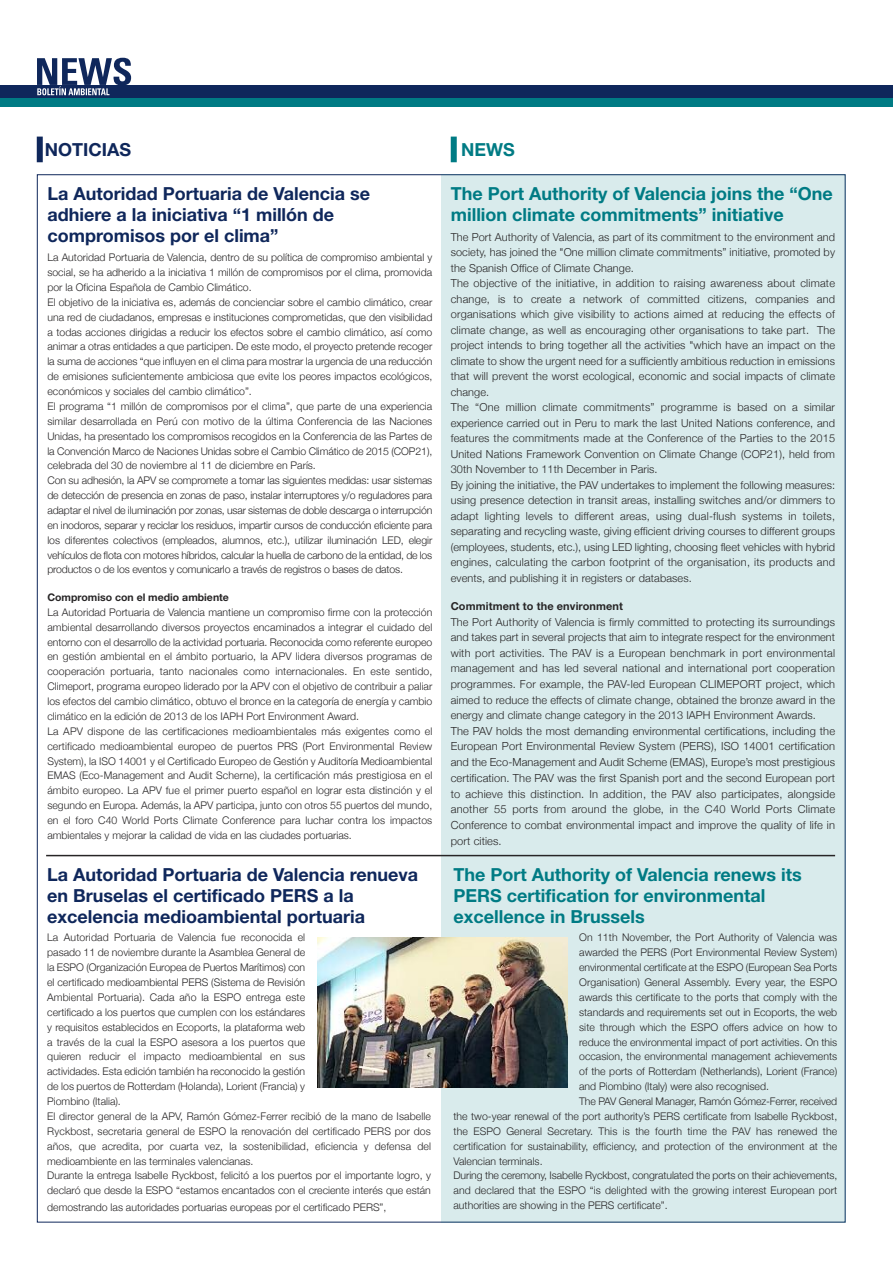
<style>
.page{position:relative;width:893px;height:1263px;background:#fff}
.page>*{position:absolute;margin:0;border:0;box-sizing:border-box;transform-origin:0 0}
.t1{font:700 18px/21px "Helvetica Neue";color:#0f275b}
.t2{font:700 18px/21px "Helvetica Neue";color:#007b84}
.t3{font:300 11.1px/15.8px "Helvetica Neue";letter-spacing:.015em;color:#272526;text-align:justify}
.t4{font:300 10.95px/15.5px "Helvetica Neue";letter-spacing:.01em;color:#272526}
.t5{font:700 10.95px "Helvetica Neue";letter-spacing:.01em;color:#272526}
.t6{font:300 10.5px/14.9px "Helvetica Neue";color:#272526}
.t7{font:700 10.5px "Helvetica Neue";color:#272526}
</style>
<div class="page">
<div style="left:0;top:85px;width:893px;height:13px;background:#0f275b"></div>
<div style="left:0;top:98px;width:893px;height:8px;background:#007b84"></div>
<svg style="left:37px;top:58px;width:94px;height:37px"></svg>
<div style="left:441px;top:174px;width:405px;height:1048px;background:#d9ebec"></div>
<div style="left:37px;top:137px;width:6px;height:25px;background:#0f275b"></div>
<div style="left:451px;top:137px;width:6px;height:25px;background:#007b84"></div>
<hr style="left:46px;top:855px;width:789px;height:1px;background:#272526">
<img style="left:317px;top:937px;width:250px;height:150px">
<h1 class="t1" style="left:45px;top:140px;width:88px">NOTICIAS</h1>
<h1 class="t2" style="left:461px;top:141px;width:55px">NEWS</h1>
<h1 class="t2" style="left:451px;top:185px;width:384px">The Port Authority of Valencia joins the “One million climate commitments” initiative</h1>
<p class="t4" style="left:451px;top:229px;width:386px">The Port Authority of Valencia, as part of its commitment to the environment and society, has joined the "One million climate commitments” initiative, promoted by the Spanish Office of Climate Change.<br>The objective of the initiative, in addition to raising awareness about climate change, is to create a network of committed citizens, companies and organisations which give visibility to actions aimed at reducing the effects of climate change, as well as encouraging other organisations to take part. The project intends to bring together all the activities "which have an impact on the climate to show the urgent need for a sufficiently ambitious reduction in emissions that will prevent the worst ecological, economic and social impacts of climate change.<br>The “One million climate commitments” programme is based on a similar experience carried out in Peru to mark the last United Nations conference, and features the commitments made at the Conference of the Parties to the 2015<br>United Nations Framework Convention on Climate Change (COP21), held from 30th November to 11th December in Paris.<br>By joining the initiative, the PAV undertakes to implement the following measures: using presence detection in transit areas, installing switches and/or dimmers to adapt lighting levels to different areas, using dual-flush systems in toilets, separating and recycling waste, giving efficient driving courses to different groups (employees, students, etc.), using LED lighting, choosing fleet vehicles with hybrid engines, calculating the carbon footprint of the organisation, its products and events, and publishing it in registers or databases.</p>
<p class="t5" style="left:451px;top:602px;width:174px">Commitment to the environment</p>
<p class="t4" style="left:451px;top:614px;width:386px;text-align:justify">The Port Authority of Valencia is firmly committed to protecting its surroundings and takes part in several projects that aim to integrate respect for the environment with port activities. The PAV is a European benchmark in port environmental management and has led several national and international port cooperation programmes. For example, the PAV-led European CLIMEPORT project, which aimed to reduce the effects of climate change, obtained the bronze award in the energy and climate change category in the 2013 IAPH Environment Awards.</p>
<p class="t3" style="left:451px;top:723px;width:386px">The PAV holds the most demanding environmental certifications, including the European Port Environmental Review System (PERS), ISO 14001 certification and the Eco-Management and Audit Scheme (EMAS), Europe’s most prestigious certification. The PAV was the first Spanish port and the second European port to achieve this distinction. In addition, the PAV also participates, alongside another 55 ports from around the globe, in the C40 World Ports Climate Conference to combat environmental impact and improve the quality of life in port cities.</p>
<h1 class="t1" style="left:47px;top:865px;width:373px">La Autoridad Portuaria de Valencia renueva en Bruselas el certificado PERS a la excelencia medioambiental portuaria</h1>
<p class="t6" style="left:47px;top:930px;width:385px">La Autoridad Portuaria de Valencia fue reconocida el<br>pasado 11 de noviembre durante la Asamblea General de<br>la ESPO (Organización Europea de Puertos Marítimos) con<br>el certificado medioambiental PERS (Sistema de Revisión<br>Ambiental Portuaria). Cada año la ESPO entrega este<br>certificado a los puertos que cumplen con los estándares<br>y requisitos establecidos en Ecoports, la plataforma web<br>a través de la cual la ESPO asesora a los puertos que<br>quieren reducir el impacto medioambiental en sus<br>actividades. Esta edición también ha reconocido la gestión<br>de los puertos de Rotterdam (Holanda), Lorient (Francia) y<br>Piombino (Italia).<br>El director general de la APV, Ramón Gómez-Ferrer recibió de la mano de Isabelle Ryckbost, secretaria general de ESPO la renovación del certificado PERS por dos años, que acredita, por cuarta vez, la sostenibilidad, eficiencia y defensa del medioambiente en las terminales valencianas.<br>Durante la entrega Isabelle Ryckbost, felicitó a los puertos por el importante logro, y declaró que desde la ESPO “estamos encantados con el creciente interés que están</p>
<p class="t6" style="left:47px;top:1199px;width:341px">demostrando las autoridades portuarias europeas por el certificado PERS”,</p>
<h1 class="t1" style="left:47px;top:185px;width:324px">La Autoridad Portuaria de Valencia se adhiere a la iniciativa “1 millón de compromisos por el clima”</h1>
<p class="t6" style="left:47px;top:250px;width:386px">La Autoridad Portuaria de Valencia, dentro de su política de compromiso ambiental y social, se ha adherido a la iniciativa 1 millón de compromisos por el clima, promovida por la Oficina Española de Cambio Climático.<br>El objetivo de la iniciativa es, además de concienciar sobre el cambio climático, crear una red de ciudadanos, empresas e instituciones comprometidas, que den visibilidad a todas acciones dirigidas a reducir los efectos sobre el cambio climático, así como animar a otras entidades a que participen. De este modo, el proyecto pretende recoger la suma de acciones “que influyen en el clima para mostrar la urgencia de una reducción de emisiones suficientemente ambiciosa que evite los peores impactos ecológicos, económicos y sociales del cambio climático”.<br>El programa “1 millón de compromisos por el clima”, que parte de una experiencia similar desarrollada en Perú con motivo de la última Conferencia de las Naciones Unidas, ha presentado los compromisos recogidos en la Conferencia de las Partes de la Convención Marco de Naciones Unidas sobre el Cambio Climático de 2015 (COP21), celebrada del 30 de noviembre al 11 de diciembre en París.<br>Con su adhesión, la APV se compromete a tomar las siguientes medidas: usar sistemas de detección de presencia en zonas de paso, instalar interruptores y/o reguladores para adaptar el nivel de iluminación por zonas, usar sistemas de doble descarga o interrupción en inodoros, separar y reciclar los residuos, impartir cursos de conducción eficiente para los diferentes colectivos (empleados, alumnos, etc.), utilizar iluminación LED, elegir vehículos de flota con motores híbridos, calcular la huella de carbono de la entidad, de los productos o de los eventos y comunicarlo a través de registros o bases de datos.</p>
<p class="t7" style="left:47px;top:593px;width:183px">Compromiso con el medio ambiente</p>
<p class="t6" style="left:47px;top:604px;width:386px">La Autoridad Portuaria de Valencia mantiene un compromiso firme con la protección ambiental desarrollando diversos proyectos encaminados a integrar el cuidado del entorno con el desarrollo de la actividad portuaria. Reconocida como referente europeo en gestión ambiental en el ámbito portuario, la APV lidera diversos programas de cooperación portuaria, tanto nacionales como internacionales. En este sentido, Climeport, programa europeo liderado por la APV con el objetivo de contribuir a paliar los efectos del cambio climático, obtuvo el bronce en la categoría de energía y cambio climático en la edición de 2013 de los IAPH Port Environment Award.<br>La APV dispone de las certificaciones medioambientales más exigentes como el certificado medioambiental europeo de puertos PRS (Port Environmental Review System), la ISO 14001 y el Certificado Europeo de Gestión y Auditoría Medioambiental EMAS (Eco-Management and Audit Scherne), la certificación más prestigiosa en el ámbito europeo. La APV fue el primer puerto español en lograr esta distinción y el segundo en Europa. Además, la APV participa, junto con otros 55 puertos del mundo, en el foro C40 World Ports Climate Conference para luchar contra los impactos ambientales y mejorar la calidad de vida en las ciudades portuarias.</p>
<h1 class="t2" style="left:453px;top:865px;width:350px">The Port Authority of Valencia renews its<br>PERS certification for environmental excellence in Brussels</h1>
<p class="t6" style="left:579px;top:930px;width:260px">On 11th November, the Port Authority of Valencia was</p>
<p class="t6" style="left:579px;top:945px;width:260px">awarded the PERS (Port Environmental Review System)</p>
<p class="t6" style="left:579px;top:960px;width:260px">environmental certificate at the ESPO (European Sea Ports</p>
<p class="t6" style="left:579px;top:975px;width:260px">Organisation) General Assembly. Every year, the ESPO</p>
<p class="t6" style="left:579px;top:989px;width:260px">awards this certificate to the ports that comply with the</p>
<p class="t6" style="left:579px;top:1004px;width:260px">standards and requirements set out in Ecoports, the web</p>
<p class="t6" style="left:579px;top:1019px;width:260px">site through which the ESPO offers advice on how to</p>
<p class="t6" style="left:579px;top:1034px;width:260px">reduce the environmental impact of port activities. On this</p>
<p class="t6" style="left:579px;top:1049px;width:260px">occasion, the environmental management achievements</p>
<p class="t6" style="left:579px;top:1064px;width:260px">of the ports of Rotterdam (Netherlands), Lorient (France)</p>
<p class="t6" style="left:579px;top:1079px;width:191px">and Piombino (Italy) were also recognised.</p>
<p class="t6" style="left:579px;top:1094px;width:260px">The PAV General Manager, Ramón Gómez-Ferrer, received</p>
<p class="t6" style="left:453px;top:1108px;width:385px">the two-year renewal of the port authority’s PERS certificate from Isabelle Ryckbost,</p>
<p class="t6" style="left:453px;top:1123px;width:385px">the ESPO General Secretary. This is the fourth time the PAV has renewed the</p>
<p class="t6" style="left:453px;top:1138px;width:385px">certification for sustainability, efficiency, and protection of the environment at the</p>
<p class="t6" style="left:453px;top:1153px;width:91px">Valencian terminals.</p>
<p class="t6" style="left:453px;top:1168px;width:385px">During the ceremony, Isabelle Ryckbost, congratulated the ports on their achievements,</p>
<p class="t6" style="left:453px;top:1183px;width:385px">and declared that the ESPO “is delighted with the growing interest European port</p>
<p class="t6" style="left:453px;top:1198px;width:216px">authorities are showing in the PERS certificate”.</p>
</div>
